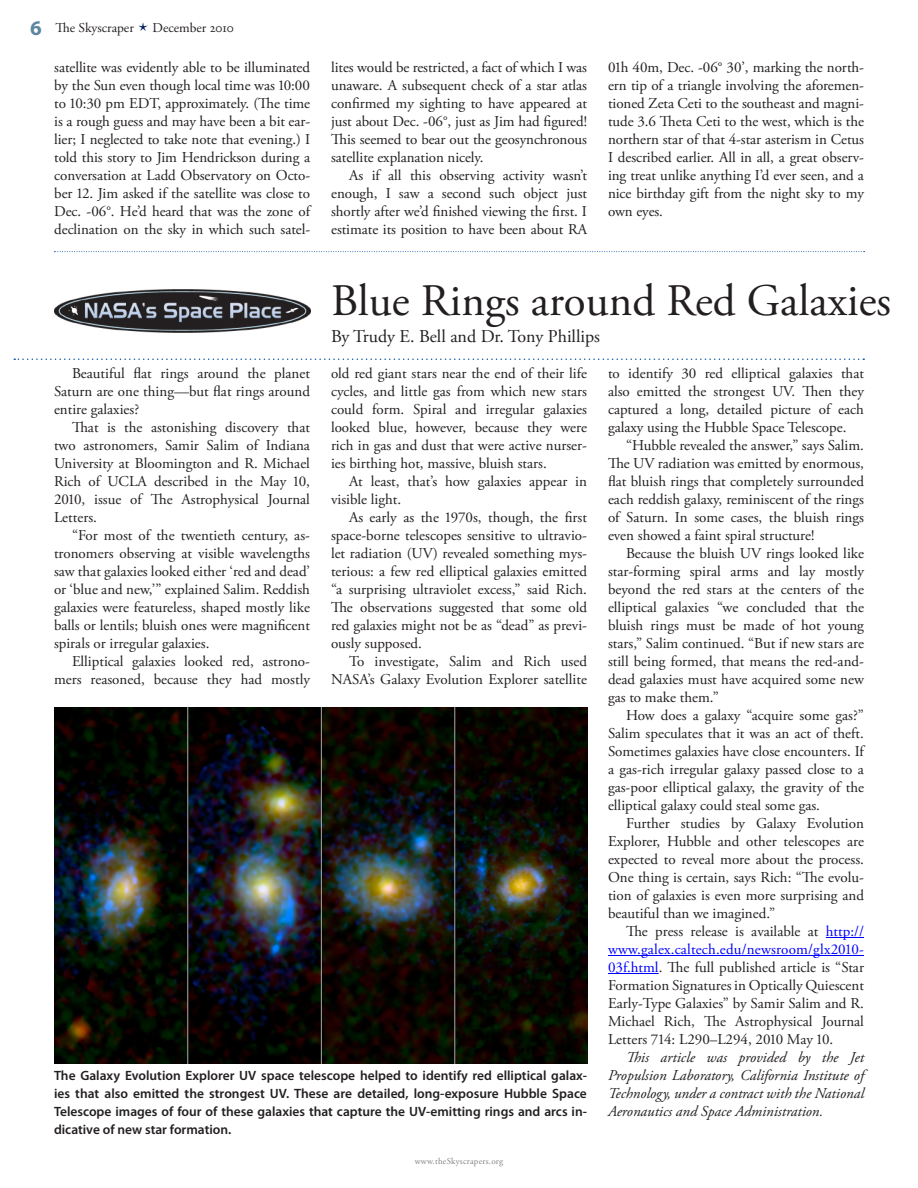
<style>
.page{position:relative;width:918px;height:1188px;background:#fff}
.page>*{position:absolute;margin:0;border:0;box-sizing:border-box;transform-origin:0 0}
.t1{font:45px "Adobe Garamond Pro";color:#231f20}
.t2{font:700 21px "Myriad Pro";color:#5c87a1}
.t3{font:18px "Adobe Garamond Pro";color:#231f20}
.t4{font:15px/18px "Adobe Garamond Pro";color:#231f20;text-align:justify}
.t5{font:italic 15px/18px "Adobe Garamond Pro";color:#231f20;text-align:justify}
.t6{font:600 13.5px/18px "Myriad Pro";color:#231f20;text-align:justify}
.t7{font:13.5px "Adobe Garamond Pro";color:#231f20}
.t8{font:9px "Adobe Garamond Pro";letter-spacing:.025em;color:#808285}
.s1{color:#00f}
</style>
<div class="page">
<hr style="left:826px;top:937px;width:38px;height:1px;background:#00f">
<hr style="left:608px;top:955px;width:256px;height:1px;background:#00f">
<hr style="left:608px;top:973px;width:51px;height:1px;background:#00f">
<img style="left:54px;top:708px;width:533px;height:355px">
<img style="left:54px;top:289px;width:256px;height:44px">
<svg style="left:14px;top:358px;width:850px;height:2px"></svg>
<svg style="left:54px;top:251px;width:811px;height:1px"></svg>
<h2 class="t2" style="left:30px;top:14px;width:13px">6</h2>
<p class="t7" style="left:56px;top:20px;width:80px">The Skyscraper</p>
<p class="t7" style="left:153px;top:20px;width:83px">December 2010</p>
<p class="t4" style="left:54px;top:59px;width:257px">satellite was evidently able to be illuminated by the Sun even though local time was 10:00 to 10:30 pm EDT, approximately. (The time is a rough guess and may have been a bit ear&shy;lier; I neglected to take note that evening.) I told this story to Jim Hendrickson during a conversation at Ladd Observatory on Octo&shy;ber 12. Jim asked if the satellite was close to Dec. -06°. He’d heard that was the zone of declination on the sky in which such satel-</p>
<p class="t4" style="left:331px;top:59px;width:257px">lites would be restricted, a fact of which I was unaware. A subsequent check of a star atlas confirmed my sighting to have appeared at just about Dec. -06°, just as Jim had figured!<br>This seemed to bear out the geosynchronous satellite explanation nicely.</p>
<p class="t4" style="left:331px;top:167px;width:257px;text-indent:18px">As if all this observing activity wasn’t enough, I saw a second such object just shortly after we’d finished viewing the first. I estimate its position to have been about RA</p>
<p class="t4" style="left:608px;top:59px;width:257px">01h 40m, Dec. -06° 30’, marking the north&shy;ern tip of a triangle involving the aforemen&shy;tioned Zeta Ceti to the southeast and magni&shy;tude 3.6 Theta Ceti to the west, which is the northern star of that 4-star asterism in Cetus I described earlier. All in all, a great observ&shy;ing treat unlike anything I’d ever seen, and a nice birthday gift from the night sky to my own eyes.</p>
<h1 class="t1" style="left:331px;top:274px;width:562px">Blue Rings around Red Galaxies</h1>
<p class="t3" style="left:331px;top:325px;width:271px">By Trudy E. Bell and Dr. Tony Phillips</p>
<p class="t4" style="left:54px;top:365px;width:258px;text-indent:18px">Beautiful flat rings around the planet Saturn are one thing—but flat rings around entire galaxies?</p>
<p class="t4" style="left:54px;top:419px;width:258px;text-indent:18px">That is the astonishing discovery that two astronomers, Samir Salim of Indiana University at Bloomington and R. Michael Rich of UCLA described in the May 10, 2010, issue of The Astrophysical Journal Letters.</p>
<p class="t4" style="left:54px;top:527px;width:258px;text-indent:18px">“For most of the twentieth century, as&shy;tronomers observing at visible wavelengths saw that galaxies looked either ‘red and dead’ or ‘blue and new,’” explained Salim. Reddish galaxies were featureless, shaped mostly like balls or lentils; bluish ones were magnificent spirals or irregular galaxies.</p>
<p class="t4" style="left:54px;top:653px;width:258px;text-align:right">Elliptical galaxies looked red, astrono&shy;mers reasoned, because they had mostly</p>
<p class="t4" style="left:331px;top:365px;width:258px">old red giant stars near the end of their life cycles, and little gas from which new stars could form. Spiral and irregular galaxies looked blue, however, because they were rich in gas and dust that were active nurser&shy;ies birthing hot, massive, bluish stars.</p>
<p class="t4" style="left:331px;top:473px;width:257px;text-indent:18px">At least, that’s how galaxies appear in visible light.</p>
<p class="t4" style="left:331px;top:509px;width:258px;text-indent:18px">As early as the 1970s, though, the first space-borne telescopes sensitive to ultravio&shy;let radiation (UV) revealed something mys&shy;terious: a few red elliptical galaxies emitted “a surprising ultraviolet excess,” said Rich.<br>The observations suggested that some old red galaxies might not be as “dead” as previ&shy;ously supposed.</p>
<p class="t4" style="left:331px;top:653px;width:258px;text-align:right">To investigate, Salim and Rich used<br>NASA’s Galaxy Evolution Explorer satellite</p>
<p class="t6" style="left:54px;top:1066px;width:535px">The Galaxy Evolution Explorer UV space telescope helped to identify red elliptical galax&shy;ies that also emitted the strongest UV. These are detailed, long-exposure Hubble Space Telescope images of four of these galaxies that capture the UV-emitting rings and arcs in&shy;dicative of new star formation.</p>
<p class="t8" style="left:415px;top:1156px;width:90px">www.theSkyscrapers.org</p>
<p class="t4" style="left:608px;top:365px;width:258px">to identify 30 red elliptical galaxies that also emitted the strongest UV. Then they captured a long, detailed picture of each galaxy using the Hubble Space Telescope.</p>
<p class="t4" style="left:608px;top:437px;width:258px;text-indent:18px">“Hubble revealed the answer,” says Salim.<br>The UV radiation was emitted by enormous, flat bluish rings that completely surrounded each reddish galaxy, reminiscent of the rings of Saturn. In some cases, the bluish rings even showed a faint spiral structure!</p>
<p class="t4" style="left:608px;top:545px;width:258px;text-indent:18px">Because the bluish UV rings looked like star-forming spiral arms and lay mostly beyond the red stars at the centers of the elliptical galaxies “we concluded that the bluish rings must be made of hot young stars,” Salim continued. “But if new stars are still being formed, that means the red-and&shy;dead galaxies must have acquired some new gas to make them.”</p>
<p class="t4" style="left:608px;top:707px;width:258px;text-indent:18px">How does a galaxy “acquire some gas?” Salim speculates that it was an act of theft.<br>Sometimes galaxies have close encounters. If a gas-rich irregular galaxy passed close to a gas-poor elliptical galaxy, the gravity of the elliptical galaxy could steal some gas.</p>
<p class="t4" style="left:608px;top:815px;width:258px;text-indent:18px">Further studies by Galaxy Evolution Explorer, Hubble and other telescopes are expected to reveal more about the process.<br>One thing is certain, says Rich: “The evolu&shy;tion of galaxies is even more surprising and beautiful than we imagined.”</p>
<p class="t4" style="left:608px;top:923px;width:258px;text-indent:18px">The press release is available at <span class="s1">http:// www.galex.caltech.edu/newsroom/glx2010- 03f.html</span>. The full published article is “Star Formation Signatures in Optically Quiescent Early-Type Galaxies” by Samir Salim and R.<br>Michael Rich, The Astrophysical Journal Letters 714: L290–L294, 2010 May 10.</p>
<p class="t5" style="left:608px;top:1049px;width:258px;text-indent:18px">This article was provided by the Jet Propulsion Laboratory, California Institute of Technology, under a contract with the National Aeronautics and Space Administration.</p>
</div>
